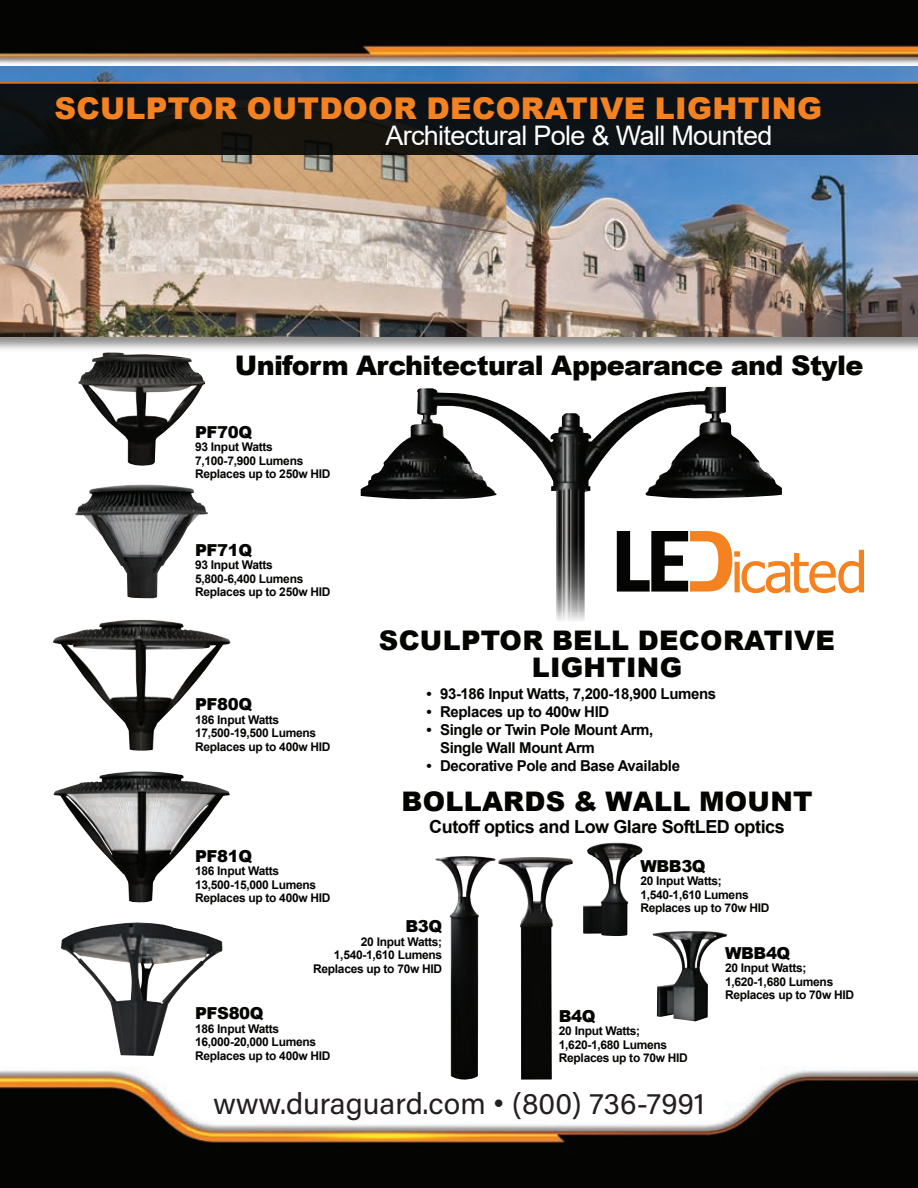
<style>
.page{position:relative;width:918px;height:1188px;background:#fff}
.page>*{position:absolute;margin:0;border:0;box-sizing:border-box;transform-origin:0 0}
.t1{font:900 30px "Arial";letter-spacing:.01em;color:#f58220}
.t2{font:30px "Acumin Pro";color:#231f20}
.t3{font:900 27px/27px "Arial";letter-spacing:.01em;color:#040503;text-align:center}
.t4{font:900 27px "Arial";letter-spacing:-.025em;color:#040503}
.t5{font:27px "Arial";letter-spacing:-.025em;color:#fff}
.t6{font:700 18px "Arial";letter-spacing:-.025em;color:#040503}
.t7{font:900 16.5px "Arial";letter-spacing:-.025em;color:#040503}
.t8{font:700 15px/18px "Arial";letter-spacing:-.025em;color:#040503}
.t9{font:700 12px/13.5px "Arial";letter-spacing:-.025em;color:#040503}
.s1{font-family:"Arial"}
</style>
<div class="page">
<img style="left:0;top:0;width:918px;height:1188px">
<img style="left:78px;top:352px;width:127px;height:114px">
<img style="left:75px;top:485px;width:133px;height:113px">
<img style="left:53px;top:620px;width:177px;height:131px">
<img style="left:54px;top:772px;width:176px;height:130px">
<img style="left:61px;top:922px;width:161px;height:134px">
<div style="left:0;top:65px;width:918px;height:287px;background:#231f20;opacity:.5"></div>
<img style="left:0;top:66px;width:918px;height:271px">
<div style="left:0;top:82px;width:918px;height:73px;background:#0d1216"></div>
<svg style="left:782px;top:531px;width:82px;height:62px"></svg>
<img style="left:361px;top:387px;width:421px;height:235px">
<img style="left:435px;top:856px;width:61px;height:224px">
<img style="left:498px;top:857px;width:75px;height:223px">
<img style="left:583px;top:842px;width:60px;height:94px">
<img style="left:652px;top:931px;width:76px;height:90px">
<hr style="left:0;top:82px;width:918px;height:2px;background:#f58021">
<h1 class="t1" style="left:55px;top:86px;width:769px">SCULPTOR OUTDOOR DECORATIVE LIGHTING</h1>
<h2 class="t5" style="left:385px;top:117px;width:389px">Architectural Pole &amp; Wall Mounted</h2>
<h2 class="t4" style="left:235px;top:346px;width:630px">Uniform Architectural Appearance and Style</h2>
<h3 class="t7" style="left:195px;top:420px;width:59px">PF70Q</h3>
<p class="t9" style="left:195px;top:440px;width:137px">93 Input Watts<br>7,100-7,900 Lumens<br>Replaces up to 250w HID</p>
<h3 class="t7" style="left:195px;top:538px;width:59px">PF71Q</h3>
<p class="t9" style="left:195px;top:558px;width:137px">93 Input Watts<br>5,800-6,400 Lumens<br>Replaces up to 250w HID</p>
<h3 class="t7" style="left:195px;top:692px;width:59px">PF80Q</h3>
<p class="t9" style="left:195px;top:713px;width:137px">186 Input Watts<br>17,500-19,500 Lumens<br>Replaces up to 400w HID</p>
<h3 class="t7" style="left:195px;top:844px;width:59px">PF81Q</h3>
<p class="t9" style="left:195px;top:865px;width:137px">186 Input Watts<br>13,500-15,000 Lumens<br>Replaces up to 400w HID</p>
<h2 class="t3" style="left:379px;top:626px;width:458px">SCULPTOR BELL DECORATIVE<br>LIGHTING</h2>
<p class="t8" style="left:427px;top:685px;width:291px">• 93-186 Input Watts, 7,200-18,900 Lumens</p>
<p class="t8" style="left:427px;top:703px;width:184px">• Replaces up to 400w HID</p>
<p class="t8" style="left:440px;top:721px;width:215px;text-indent:-14px">• Single or Twin Pole Mount Arm,<br>Single Wall Mount Arm</p>
<p class="t8" style="left:427px;top:757px;width:255px">• Decorative Pole and Base Available</p>
<h2 class="t3" style="left:401px;top:787px;width:413px">BOLLARDS &amp; WALL MOUNT</h2>
<h3 class="t6" style="left:429px;top:814px;width:357px">Cutoff optics and Low Glare SoftLED optics</h3>
<h3 class="t7" style="left:640px;top:854px;width:67px">WBB3Q</h3>
<p class="t9" style="left:640px;top:875px;width:131px">20 Input Watts;<br>1,540-1,610 Lumens<br>Replaces up to 70w HID</p>
<h3 class="t7" style="left:405px;top:915px;width:38px">B3Q</h3>
<p class="t9" style="left:313px;top:935px;width:131px;text-align:right">20 Input Watts;<br>1,540-1,610 Lumens<br>Replaces up to 70w HID</p>
<h3 class="t7" style="left:195px;top:1002px;width:70px">PFS80Q</h3>
<p class="t9" style="left:195px;top:1022px;width:137px">186 Input Watts<br>16,000-20,000 Lumens<br>Replaces up to 400w HID</p>
<h3 class="t7" style="left:559px;top:1004px;width:38px">B4Q</h3>
<p class="t9" style="left:559px;top:1024px;width:131px">20 Input Watts;<br>1,620-1,680 Lumens<br>Replaces up to 70w HID</p>
<h1 class="t2" style="left:213px;top:1082px;width:493px">www.duraguard.com <span class="s1">•</span> (800) 736-7991</h1>
<h3 class="t7" style="left:725px;top:941px;width:67px">WBB4Q</h3>
<p class="t9" style="left:725px;top:961px;width:131px">20 Input Watts;<br>1,620-1,680 Lumens<br>Replaces up to 70w HID</p>
</div>
